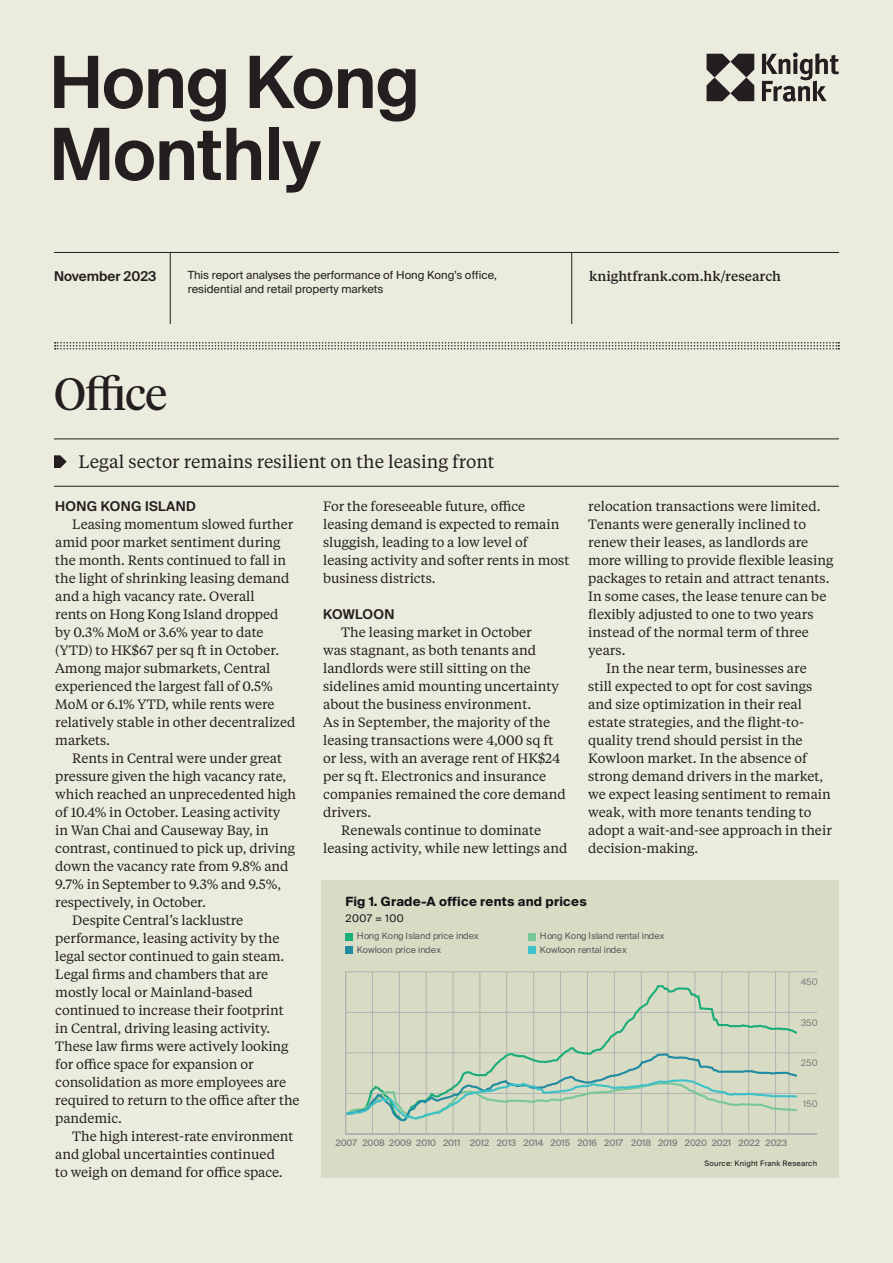
<style>
.page{position:relative;width:893px;height:1263px;background:#ebecdd}
.page>*{position:absolute;margin:0;border:0;box-sizing:border-box;transform-origin:0 0}
.t1{font:600 72px/72px "Suisse Intl";letter-spacing:-.01em;color:#231f20}
.t2{font:45px "Tiempos Headline";color:#231f20}
.t3{font:18px "Tiempos Text";color:#231f20}
.t4{font:13.5px/18px "Tiempos Text";letter-spacing:-.005em;color:#231f20}
.t5{font:500 13.5px "Tiempos Text";color:#231f20}
.t6{font:600 13.5px "Suisse Intl";letter-spacing:.02em;color:#231f20}
.t7{font:600 13.5px "Suisse Intl";color:#231f20}
.t8{font:700 12.75px "Suisse Intl";letter-spacing:.02em;color:#171419}
.t9{font:11.25px/13.5px "Suisse Intl";color:#231f20}
.t10{font:10.5px "Suisse Intl";letter-spacing:.04em;color:#171419}
.t11{font:500 9px "Suisse Intl";letter-spacing:.005em;color:#7c7d7e}
.t12{font:9px "Suisse Intl";letter-spacing:.025em;color:#57585a}
.t13{font:9px "Suisse Intl";color:#57585a}
.t14{font:9px "Suisse Intl";color:#7c7d7e}
.t15{font:7.5px "Suisse Intl";letter-spacing:.03em;color:#171419}
</style>
<div class="page">
<svg style="left:706px;top:54px;width:48px;height:47px"></svg>
<svg style="left:762px;top:53px;width:77px;height:49px"></svg>
<hr style="left:54px;top:252px;width:785px;height:1px;background:#231f20">
<hr style="left:170px;top:252px;width:1px;height:72px;background:#231f20">
<hr style="left:571px;top:252px;width:1px;height:72px;background:#231f20">
<hr style="left:54px;top:486px;width:785px;height:1px;background:#231f20">
<hr style="left:54px;top:439px;width:785px;height:1px;background:#231f20">
<svg style="left:54px;top:455px;width:13px;height:13px"></svg>
<svg style="left:55px;top:342px;width:784px;height:8px"></svg>
<div style="left:321px;top:880px;width:518px;height:298px;background:#d9dcc4"></div>
<hr style="left:345px;top:971px;width:472px;height:1px;background:#b1b3b3">
<hr style="left:345px;top:1012px;width:472px;height:1px;background:#b1b3b3">
<hr style="left:345px;top:1052px;width:472px;height:1px;background:#b1b3b3">
<hr style="left:345px;top:1093px;width:472px;height:1px;background:#b1b3b3">
<hr style="left:345px;top:1134px;width:472px;height:1px;background:#b1b3b3">
<hr style="left:789px;top:972px;width:1px;height:162px;background:#b1b3b3">
<hr style="left:775px;top:972px;width:1px;height:162px;background:#b1b3b3">
<hr style="left:748px;top:972px;width:1px;height:162px;background:#b1b3b3">
<hr style="left:721px;top:972px;width:1px;height:162px;background:#b1b3b3">
<hr style="left:695px;top:972px;width:1px;height:162px;background:#b1b3b3">
<hr style="left:668px;top:972px;width:1px;height:162px;background:#b1b3b3">
<hr style="left:641px;top:972px;width:1px;height:162px;background:#b1b3b3">
<hr style="left:614px;top:972px;width:1px;height:162px;background:#b1b3b3">
<hr style="left:587px;top:972px;width:1px;height:162px;background:#b1b3b3">
<hr style="left:560px;top:972px;width:1px;height:162px;background:#b1b3b3">
<hr style="left:533px;top:972px;width:1px;height:162px;background:#b1b3b3">
<hr style="left:506px;top:972px;width:1px;height:162px;background:#b1b3b3">
<hr style="left:480px;top:972px;width:1px;height:162px;background:#b1b3b3">
<hr style="left:453px;top:972px;width:1px;height:162px;background:#b1b3b3">
<hr style="left:426px;top:972px;width:1px;height:162px;background:#b1b3b3">
<hr style="left:399px;top:972px;width:1px;height:162px;background:#b1b3b3">
<hr style="left:372px;top:972px;width:1px;height:162px;background:#b1b3b3">
<hr style="left:345px;top:972px;width:1px;height:162px;background:#b1b3b3">
<svg style="left:346px;top:984px;width:454px;height:70px"></svg>
<svg style="left:346px;top:1052px;width:453px;height:70px"></svg>
<div style="left:528px;top:933px;width:7px;height:8px;background:#78c798"></div>
<div style="left:528px;top:946px;width:7px;height:7px;background:#3dc1c8"></div>
<div style="left:345px;top:933px;width:7px;height:8px;background:#1bad79"></div>
<div style="left:345px;top:946px;width:7px;height:7px;background:#208aa2"></div>
<h1 class="t1" style="left:50px;top:47px;width:372px">Hong Kong<br>Monthly</h1>
<p class="t7" style="left:54px;top:269px;width:104px">November 2023</p>
<p class="t9" style="left:188px;top:268px;width:310px">This report analyses the performance of Hong Kong’s office, residential and retail property markets</p>
<h2 class="t2" style="left:54px;top:363px;width:115px">Office</h2>
<h3 class="t3" style="left:78px;top:450px;width:418px">Legal sector remains resilient on the leasing front</h3>
<p class="t5" style="left:589px;top:267px;width:193px">knightfrank.com.hk/research</p>
<p class="t6" style="left:55px;top:498px;width:142px">HONG KONG ISLAND</p>
<p class="t4" style="left:55px;top:514px;width:242px;text-indent:17px">Leasing momentum slowed further amid poor market sentiment during the month. Rents continued to fall in the light of shrinking leasing demand and a high vacancy rate. Overall<br>rents on Hong Kong Island dropped by 0.3% MoM or 3.6% year to date (YTD) to HK$67 per sq ft in October.<br>Among major submarkets, Central experienced the largest fall of 0.5%<br>MoM or 6.1% YTD, while rents were relatively stable in other decentralized markets.</p>
<p class="t4" style="left:72px;top:748px;width:211px">Rents in Central were under great</p>
<p class="t4" style="left:55px;top:766px;width:233px">pressure given the high vacancy rate,</p>
<p class="t4" style="left:55px;top:784px;width:242px">which reached an unprecedented high</p>
<p class="t4" style="left:55px;top:802px;width:227px">of 10.4% in October. Leasing activity</p>
<p class="t4" style="left:55px;top:820px;width:215px">in Wan Chai and Causeway Bay, in</p>
<p class="t4" style="left:55px;top:838px;width:241px">contrast, continued to pick up, driving</p>
<p class="t4" style="left:55px;top:856px;width:235px">down the vacancy rate from 9.8% and</p>
<p class="t4" style="left:55px;top:874px;width:227px">9.7% in September to 9.3% and 9.5%,</p>
<p class="t4" style="left:55px;top:892px;width:152px">respectively, in October.</p>
<p class="t4" style="left:72px;top:910px;width:172px">Despite Central’s lacklustre</p>
<p class="t4" style="left:55px;top:928px;width:226px">performance, leasing activity by the</p>
<p class="t4" style="left:55px;top:946px;width:230px">legal sector continued to gain steam.</p>
<p class="t4" style="left:55px;top:964px;width:214px">Legal firms and chambers that are</p>
<p class="t4" style="left:55px;top:982px;width:199px">mostly local or Mainland-based</p>
<p class="t4" style="left:55px;top:1000px;width:230px">continued to increase their footprint</p>
<p class="t4" style="left:55px;top:1018px;width:217px">in Central, driving leasing activity.</p>
<p class="t4" style="left:55px;top:1036px;width:235px">These law firms were actively looking</p>
<p class="t4" style="left:55px;top:1054px;width:200px">for office space for expansion or</p>
<p class="t4" style="left:55px;top:1072px;width:232px">consolidation as more employees are</p>
<p class="t4" style="left:55px;top:1090px;width:246px">required to return to the office after the</p>
<p class="t4" style="left:55px;top:1108px;width:68px">pandemic.</p>
<p class="t4" style="left:72px;top:1126px;width:223px">The high interest-rate environment</p>
<p class="t4" style="left:55px;top:1144px;width:221px">and global uncertainties continued</p>
<p class="t4" style="left:55px;top:1162px;width:229px">to weigh on demand for office space.</p>
<p class="t4" style="left:323px;top:496px;width:248px">For the foreseeable future, office leasing demand is expected to remain sluggish, leading to a low level of leasing activity and softer rents in most business districts.</p>
<p class="t6" style="left:323px;top:606px;width:73px">KOWLOON</p>
<p class="t4" style="left:341px;top:622px;width:192px">The leasing market in October</p>
<p class="t4" style="left:323px;top:640px;width:215px">was stagnant, as both tenants and</p>
<p class="t4" style="left:323px;top:658px;width:209px">landlords were still sitting on the</p>
<p class="t4" style="left:323px;top:676px;width:237px">sidelines amid mounting uncertainty</p>
<p class="t4" style="left:323px;top:694px;width:209px">about the business environment.</p>
<p class="t4" style="left:323px;top:712px;width:228px">As in September, the majority of the</p>
<p class="t4" style="left:323px;top:730px;width:232px">leasing transactions were 4,000 sq ft</p>
<p class="t4" style="left:323px;top:748px;width:239px">or less, with an average rent of HK$24</p>
<p class="t4" style="left:323px;top:766px;width:224px">per sq ft. Electronics and insurance</p>
<p class="t4" style="left:323px;top:784px;width:244px">companies remained the core demand</p>
<p class="t4" style="left:323px;top:802px;width:50px">drivers.</p>
<p class="t4" style="left:341px;top:820px;width:201px">Renewals continue to dominate</p>
<p class="t4" style="left:323px;top:838px;width:246px">leasing activity, while new lettings and</p>
<p class="t4" style="left:588px;top:496px;width:234px">relocation transactions were limited.</p>
<p class="t4" style="left:588px;top:514px;width:219px">Tenants were generally inclined to</p>
<p class="t4" style="left:588px;top:532px;width:222px">renew their leases, as landlords are</p>
<p class="t4" style="left:588px;top:550px;width:247px">more willing to provide flexible leasing</p>
<p class="t4" style="left:588px;top:568px;width:243px">packages to retain and attract tenants.</p>
<p class="t4" style="left:588px;top:586px;width:240px">In some cases, the lease tenure can be</p>
<p class="t4" style="left:588px;top:604px;width:227px">flexibly adjusted to one to two years</p>
<p class="t4" style="left:588px;top:622px;width:222px">instead of the normal term of three</p>
<p class="t4" style="left:588px;top:640px;width:39px">years.</p>
<p class="t4" style="left:606px;top:658px;width:202px">In the near term, businesses are</p>
<p class="t4" style="left:588px;top:676px;width:226px">still expected to opt for cost savings</p>
<p class="t4" style="left:588px;top:694px;width:215px">and size optimization in their real</p>
<p class="t4" style="left:588px;top:712px;width:217px">estate strategies, and the flight-to-</p>
<p class="t4" style="left:588px;top:730px;width:216px">quality trend should persist in the</p>
<p class="t4" style="left:588px;top:748px;width:220px">Kowloon market. In the absence of</p>
<p class="t4" style="left:588px;top:766px;width:237px">strong demand drivers in the market,</p>
<p class="t4" style="left:588px;top:784px;width:244px">we expect leasing sentiment to remain</p>
<p class="t4" style="left:588px;top:802px;width:225px">weak, with more tenants tending to</p>
<p class="t4" style="left:588px;top:820px;width:245px">adopt a wait-and-see approach in their</p>
<p class="t4" style="left:588px;top:838px;width:112px">decision-making.</p>
<p class="t8" style="left:345px;top:894px;width:243px">Fig 1. Grade-A office rents and prices</p>
<p class="t10" style="left:345px;top:912px;width:60px">2007 = 100</p>
<p class="t12" style="left:357px;top:931px;width:123px">Hong Kong Island price index</p>
<p class="t12" style="left:540px;top:931px;width:126px">Hong Kong Island rental index</p>
<p class="t13" style="left:357px;top:944px;width:86px">Kowloon price index</p>
<p class="t13" style="left:540px;top:944px;width:88px">Kowloon rental index</p>
<p class="t11" style="left:335px;top:1137px;width:453px">2007 2008 2009 2010 2011 2012 2013 2014 2015 2016 2017 2018 2019 2020 2021 2022 2023</p>
<p class="t14" style="left:801px;top:977px;width:19px">450</p>
<p class="t14" style="left:801px;top:1017px;width:18px">350</p>
<p class="t14" style="left:801px;top:1058px;width:18px">250</p>
<p class="t14" style="left:803px;top:1098px;width:16px">150</p>
<p class="t15" style="left:704px;top:1159px;width:114px">Source: Knight Frank Research</p>
</div>
